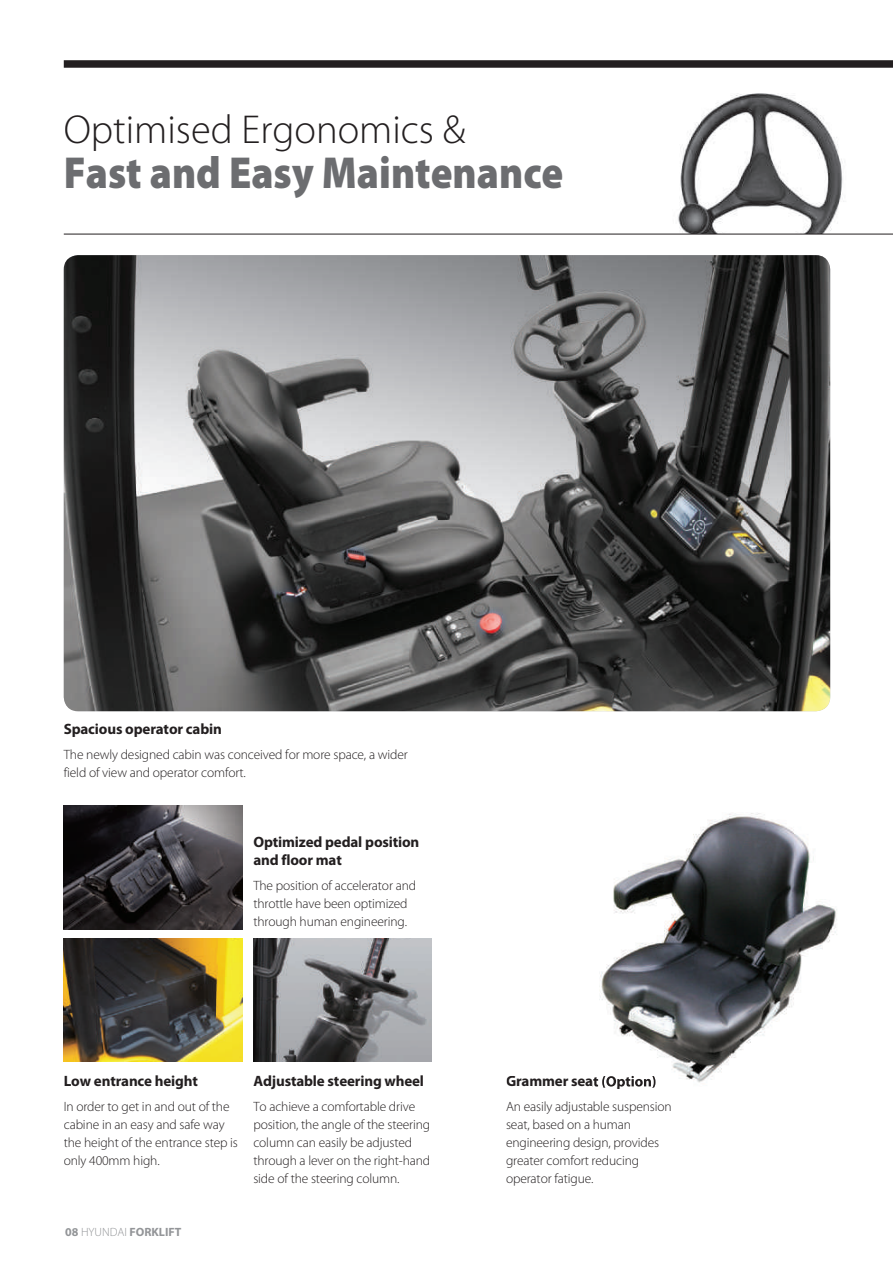
<style>
.page{position:relative;width:893px;height:1263px;background:#fff}
.page>*{position:absolute;margin:0;border:0;box-sizing:border-box;transform-origin:0 0}
.t1{font:900 45px "Myriad Pro";color:#6c6d70;scale:.9 1}
.t2{font:300 40.5px "Myriad Pro";color:#231f20}
.t3{font:700 15px/18px "Myriad Pro";letter-spacing:-.01em;color:#231f20}
.t4{font:300 13.5px/18px "Myriad Pro";letter-spacing:-.01em;color:#231f20}
.t5{font:700 12px "Myriad Pro";color:#939598}
.s1{font-weight:300}
</style>
<div class="page">
<img style="left:64px;top:255px;width:766px;height:456px">
<img style="left:599px;top:813px;width:238px;height:272px">
<img style="left:672px;top:93px;width:176px;height:141px">
<img style="left:64px;top:939px;width:178px;height:123px">
<img style="left:253px;top:939px;width:179px;height:123px">
<img style="left:64px;top:806px;width:178px;height:123px">
<hr style="left:64px;top:234px;width:829px;height:1px;background:#231f20">
<div style="left:64px;top:60px;width:829px;height:8px;background:#231f20"></div>
<img style="left:592px;top:1076px;width:63px;height:10px">
<h2 class="t2" style="left:64px;top:107px;width:403px">Optimised Ergonomics &amp;</h2>
<h1 class="t1" style="left:64px;top:147px;width:557px">Fast and Easy Maintenance</h1>
<p class="t3" style="left:64px;top:720px;width:160px">Spacious operator cabin</p>
<p class="t4" style="left:64px;top:745px;width:345px">The newly designed cabin was conceived for more space, a wider field of view and operator comfort.</p>
<p class="t3" style="left:253px;top:833px;width:168px">Optimized pedal position and floor mat</p>
<p class="t4" style="left:253px;top:876px;width:164px">The position of accelerator and throttle have been optimized through human engineering.</p>
<p class="t3" style="left:64px;top:1072px;width:136px">Low entrance height</p>
<p class="t4" style="left:64px;top:1097px;width:176px">In order to get in and out of the cabine in an easy and safe way the height of the entrance step is only 400mm high.</p>
<p class="t3" style="left:253px;top:1072px;width:172px">Adjustable steering wheel</p>
<p class="t4" style="left:253px;top:1097px;width:178px">To achieve a comfortable drive position, the angle of the steering column can easily be adjusted through a lever on the right-hand side of the steering column.</p>
<p class="t5" style="left:65px;top:1225px;width:118px">08 <span class="s1">HYUNDAI</span> FORKLIFT</p>
<p class="t3" style="left:506px;top:1072px;width:152px">Grammer seat (Option)</p>
<p class="t4" style="left:506px;top:1097px;width:167px">An easily adjustable suspension seat, based on a human engineering design, provides greater comfort reducing operator fatigue.</p>
</div>
